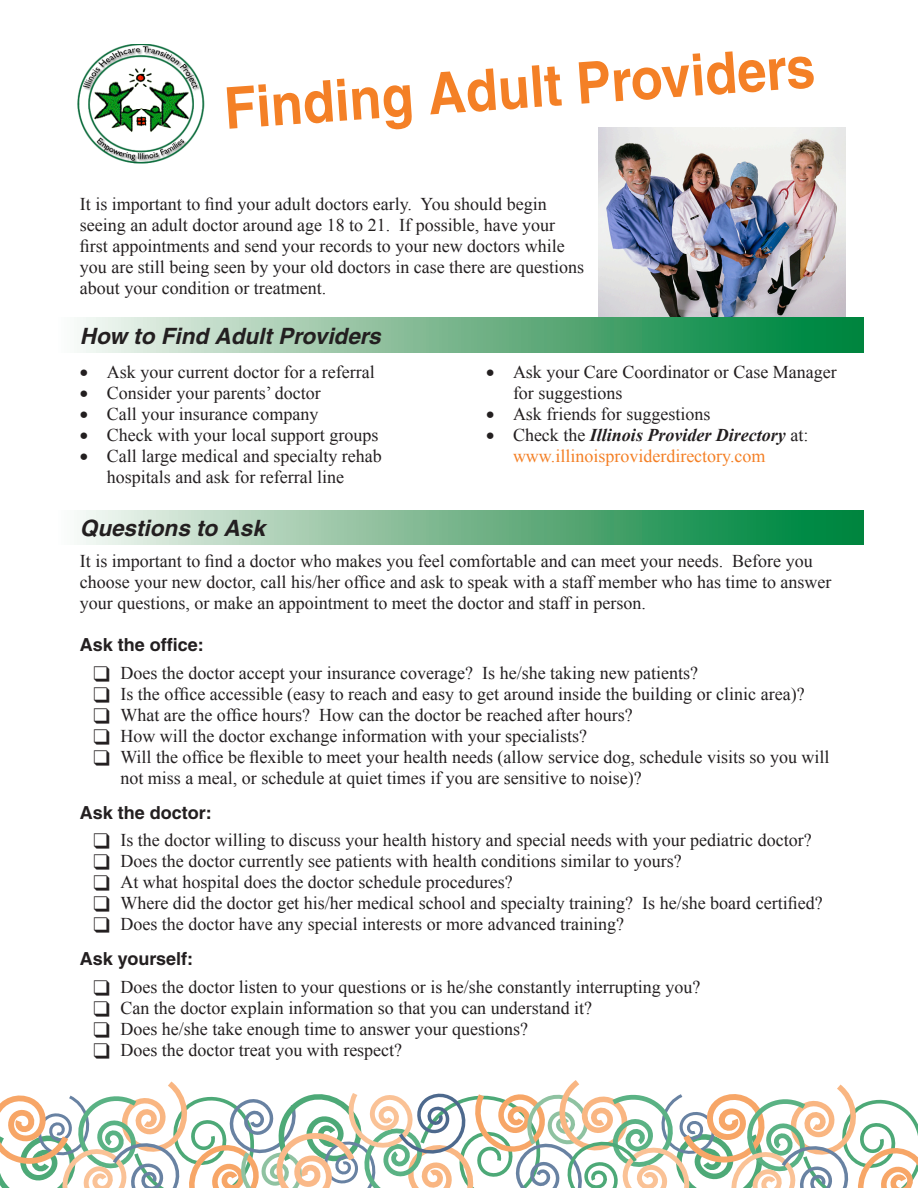
<style>
.page{position:relative;width:918px;height:1188px;background:#fff}
.page>*{position:absolute;margin:0;border:0;box-sizing:border-box;transform-origin:0 0}
.t1{font:700 57.75px "Helvetica";color:#f48026;scale:.91 1}
.t2{font:italic 700 22.5px "Helvetica";color:#231f20}
.t3{font:18px/21px "Times New Roman";color:#231f20}
.t4{font:18px/21px "Times New Roman";color:#f48026}
.t5{font:700 18px "Helvetica";color:#231f20}
.s1{color:#231f20}
.s2{font-weight:700;font-style:italic;color:#231f20}
</style>
<div class="page">
<img style="left:598px;top:128px;width:248px;height:190px">
<img style="left:77px;top:44px;width:128px;height:120px">
<div style="left:54px;top:318px;width:810px;height:34px;background:linear-gradient(to right,#fbf5f1,#007d31)"></div>
<div style="left:54px;top:510px;width:810px;height:35px;background:linear-gradient(to right,#fbf5f1,#007d31)"></div>
<svg style="left:0;top:1080px;width:918px;height:108px"></svg>
<p class="t1" style="left:222px;top:73px;width:652px;rotate:-4deg">Finding Adult Providers</p>
<p class="t3" style="left:80px;top:194px;width:477px">It is important to find your adult doctors early. You should begin seeing an adult doctor around age 18 to 21. If possible, have your</p>
<p class="t3" style="left:80px;top:236px;width:486px">first appointments and send your records to your new doctors while</p>
<p class="t3" style="left:80px;top:257px;width:506px">you are still being seen by your old doctors in case there are questions</p>
<p class="t3" style="left:80px;top:278px;width:248px">about your condition or treatment.</p>
<p class="t2" style="left:80px;top:322px;width:302px">How to Find Adult Providers</p>
<p class="t3" style="left:80px;top:362px;width:296px">• Ask your current doctor for a referral</p>
<p class="t3" style="left:80px;top:383px;width:243px">• Consider your parents’ doctor</p>
<p class="t3" style="left:80px;top:404px;width:240px">• Call your insurance company</p>
<p class="t3" style="left:80px;top:425px;width:300px">• Check with your local support groups</p>
<p class="t3" style="left:80px;top:446px;width:304px;text-align:center">• Call large medical and specialty rehab hospitals and ask for referral line</p>
<p class="t3" style="left:513px;top:362px;width:325px;text-indent:-27px">• Ask your Care Coordinator or Case Manager for suggestions</p>
<p class="t3" style="left:486px;top:404px;width:226px">• Ask friends for suggestions</p>
<p class="t4" style="left:513px;top:425px;width:297px;text-indent:-27px"><span class="s1">• Check the</span> <span class="s2">Illinois Provider Directory</span> <span class="s1">at: </span>www.illinoisproviderdirectory.com</p>
<p class="t2" style="left:80px;top:514px;width:187px">Questions to Ask</p>
<p class="t3" style="left:80px;top:551px;width:753px">It is important to find a doctor who makes you feel comfortable and can meet your needs. Before you choose your new doctor, call his/her office and ask to speak with a staff member who has time to answer your questions, or make an appointment to meet the doctor and staff in person.</p>
<p class="t5" style="left:80px;top:634px;width:126px">Ask the office:</p>
<p class="t3" style="left:93px;top:662px;width:606px">❑ Does the doctor accept your insurance coverage? Is he/she taking new patients?</p>
<p class="t3" style="left:93px;top:683px;width:713px">❑ Is the office accessible (easy to reach and easy to get around inside the building or clinic area)?</p>
<p class="t3" style="left:93px;top:704px;width:541px">❑ What are the office hours? How can the doctor be reached after hours?</p>
<p class="t3" style="left:93px;top:725px;width:495px">❑ How will the doctor exchange information with your specialists?</p>
<p class="t3" style="left:120px;top:746px;width:711px;text-indent:-27px">❑ Will the office be flexible to meet your health needs (allow service dog, schedule visits so you will not miss a meal, or schedule at quiet times if you are sensitive to noise)?</p>
<p class="t5" style="left:80px;top:801px;width:134px">Ask the doctor:</p>
<p class="t3" style="left:93px;top:830px;width:720px">❑ Is the doctor willing to discuss your health history and special needs with your pediatric doctor?</p>
<p class="t3" style="left:93px;top:851px;width:590px">❑ Does the doctor currently see patients with health conditions similar to yours?</p>
<p class="t3" style="left:93px;top:872px;width:421px">❑ At what hospital does the doctor schedule procedures?</p>
<p class="t3" style="left:93px;top:893px;width:731px">❑ Where did the doctor get his/her medical school and specialty training? Is he/she board certified?</p>
<p class="t3" style="left:93px;top:914px;width:532px">❑ Does the doctor have any special interests or more advanced training?</p>
<p class="t5" style="left:80px;top:948px;width:115px">Ask yourself:</p>
<p class="t3" style="left:93px;top:976px;width:608px">❑ Does the doctor listen to your questions or is he/she constantly interrupting you?</p>
<p class="t3" style="left:93px;top:997px;width:500px">❑ Can the doctor explain information so that you can understand it?</p>
<p class="t3" style="left:93px;top:1018px;width:436px">❑ Does he/she take enough time to answer your questions?</p>
<p class="t3" style="left:93px;top:1039px;width:310px">❑ Does the doctor treat you with respect?</p>
</div>
